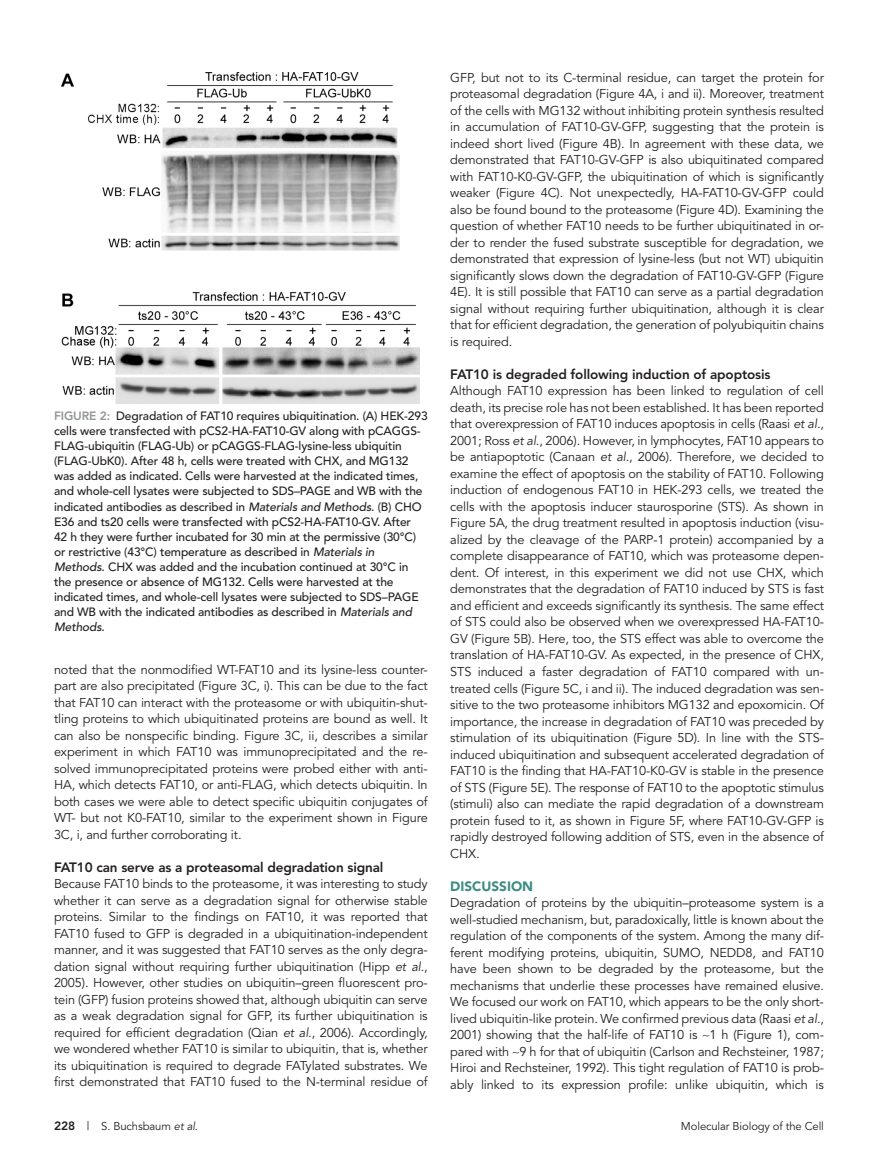
<style>
.page{position:relative;width:878px;height:1175px;background:#fff}
.page>*{position:absolute;margin:0;border:0;box-sizing:border-box;transform-origin:0 0}
.t1{font:800 13.5px "Avenir";letter-spacing:-.01em;color:#231f20}
.t2{font:900 13.5px "Avenir";color:#3e8c83}
.ParaFL{font:12.75px/16.5px "Avenir";letter-spacing:-.01em;color:#231f20;text-align:justify}
.Para{font:12.75px/16.5px "Avenir";letter-spacing:-.01em;color:#231f20;text-align:justify}
.FigCaption{font:500 12px/15px "Avenir";letter-spacing:-.01em;color:#231f20}
.t3{font:11.25px "Avenir";letter-spacing:-.01em;color:#231f20}
.s1{font-weight:800;color:#939598}
.s2{font-style:italic}
.s3{font-weight:800;font-size:12px}
.s4{font-size:12px}
</style>
<div class="page">
<img style="left:62px;top:72px;width:358px;height:331px">
<p class="FigCaption" style="left:54px;top:409px;width:375px"><span class="s1">FIGURE 2:</span> Degradation of FAT10 requires ubiquitination. (A) HEK-293 cells were transfected with pCS2-HA-FAT10-GV along with pCAGGS-FLAG-ubiquitin (FLAG-Ub) or pCAGGS-FLAG-lysine-less ubiquitin (FLAG-UbK0). After 48 h, cells were treated with CHX, and MG132 was added as indicated. Cells were harvested at the indicated times, and whole-cell lysates were subjected to SDS–PAGE and WB with the indicated antibodies as described in <span class="s2">Materials and Methods</span>. (B) CHO E36 and ts20 cells were transfected with pCS2-HA-FAT10-GV. After<br>42 h they were further incubated for 30 min at the permissive (30°C) or restrictive (43°C) temperature as described in <span class="s2">Materials in Methods</span>. CHX was added and the incubation continued at 30°C in the presence or absence of MG132. Cells were harvested at the indicated times, and whole-cell lysates were subjected to SDS–PAGE and WB with the indicated antibodies as described in <span class="s2">Materials and Methods</span>.</p>
<p class="Para" style="left:54px;top:661px;width:375px">noted that the nonmodified WT-FAT10 and its lysine-less counter&shy;part are also precipitated (Figure 3C, i). This can be due to the fact that FAT10 can interact with the proteasome or with ubiquitin-shut&shy;tling proteins to which ubiquitinated proteins are bound as well. It can also be nonspecific binding. Figure 3C, ii, describes a similar experiment in which FAT10 was immunoprecipitated and the re&shy;solved immunoprecipitated proteins were probed either with anti-HA, which detects FAT10, or anti-FLAG, which detects ubiquitin. In both cases we were able to detect specific ubiquitin conjugates of WT- but not K0-FAT10, similar to the experiment shown in Figure 3C, i, and further corroborating it.</p>
<h2 class="t1" style="left:54px;top:859px;width:331px">FAT10 can serve as a proteasomal degradation signal</h2>
<p class="ParaFL" style="left:54px;top:876px;width:375px">Because FAT10 binds to the proteasome, it was interesting to study whether it can serve as a degradation signal for otherwise stable proteins. Similar to the findings on FAT10, it was reported that FAT10 fused to GFP is degraded in a ubiquitination-independent manner, and it was suggested that FAT10 serves as the only degra&shy;dation signal without requiring further ubiquitination (Hipp <span class="s2">et al.</span>, 2005). However, other studies on ubiquitin–green fluorescent pro&shy;tein (GFP) fusion proteins showed that, although ubiquitin can serve as a weak degradation signal for GFP, its further ubiquitination is required for efficient degradation (Qian <span class="s2">et al.</span>, 2006). Accordingly, we wondered whether FAT10 is similar to ubiquitin, that is, whether its ubiquitination is required to degrade FATylated substrates. We first demonstrated that FAT10 fused to the N-terminal residue of</p>
<p class="ParaFL" style="left:450px;top:69px;width:375px">GFP, but not to its C-terminal residue, can target the protein for proteasomal degradation (Figure 4A, i and ii). Moreover, treatment of the cells with MG132 without inhibiting protein synthesis resulted in accumulation of FAT10-GV-GFP, suggesting that the protein is indeed short lived (Figure 4B). In agreement with these data, we demonstrated that FAT10-GV-GFP is also ubiquitinated compared with FAT10-K0-GV-GFP, the ubiquitination of which is significantly weaker (Figure 4C). Not unexpectedly, HA-FAT10-GV-GFP could also be found bound to the proteasome (Figure 4D). Examining the question of whether FAT10 needs to be further ubiquitinated in or&shy;der to render the fused substrate susceptible for degradation, we demonstrated that expression of lysine-less (but not WT) ubiquitin significantly slows down the degradation of FAT10-GV-GFP (Figure 4E). It is still possible that FAT10 can serve as a partial degradation signal without requiring further ubiquitination, although it is clear that for efficient degradation, the generation of polyubiquitin chains is required.</p>
<h2 class="t1" style="left:450px;top:366px;width:322px">FAT10 is degraded following induction of apoptosis</h2>
<p class="ParaFL" style="left:450px;top:383px;width:375px">Although FAT10 expression has been linked to regulation of cell death, its precise role has not been established. It has been reported that overexpression of FAT10 induces apoptosis in cells (Raasi <span class="s2">et al.</span>, 2001; Ross <span class="s2">et al.</span>, 2006). However, in lymphocytes, FAT10 appears to be antiapoptotic (Canaan <span class="s2">et al.</span>, 2006). Therefore, we decided to examine the effect of apoptosis on the stability of FAT10. Following induction of endogenous FAT10 in HEK-293 cells, we treated the cells with the apoptosis inducer staurosporine (STS). As shown in Figure 5A, the drug treatment resulted in apoptosis induction (visu&shy;alized by the cleavage of the PARP-1 protein) accompanied by a complete disappearance of FAT10, which was proteasome depen&shy;dent. Of interest, in this experiment we did not use CHX, which demonstrates that the degradation of FAT10 induced by STS is fast and efficient and exceeds significantly its synthesis. The same effect of STS could also be observed when we overexpressed HA-FAT10- GV (Figure 5B). Here, too, the STS effect was able to overcome the translation of HA-FAT10-GV. As expected, in the presence of CHX, STS induced a faster degradation of FAT10 compared with un&shy;treated cells (Figure 5C, i and ii). The induced degradation was sen&shy;sitive to the two proteasome inhibitors MG132 and epoxomicin. Of importance, the increase in degradation of FAT10 was preceded by stimulation of its ubiquitination (Figure 5D). In line with the STS&shy;induced ubiquitination and subsequent accelerated degradation of FAT10 is the finding that HA-FAT10-K0-GV is stable in the presence of STS (Figure 5E). The response of FAT10 to the apoptotic stimulus (stimuli) also can mediate the rapid degradation of a downstream protein fused to it, as shown in Figure 5F, where FAT10-GV-GFP is rapidly destroyed following addition of STS, even in the absence of CHX.</p>
<h1 class="t2" style="left:450px;top:877px;width:84px">DISCUSSION</h1>
<p class="ParaFL" style="left:450px;top:894px;width:375px">Degradation of proteins by the ubiquitin–proteasome system is a well-studied mechanism, but, paradoxically, little is known about the regulation of the components of the system. Among the many dif&shy;ferent modifying proteins, ubiquitin, SUMO, NEDD8, and FAT10 have been shown to be degraded by the proteasome, but the mechanisms that underlie these processes have remained elusive.<br>We focused our work on FAT10, which appears to be the only short&shy;lived ubiquitin-like protein. We confirmed previous data (Raasi <span class="s2">et al.</span>, 2001) showing that the half-life of FAT10 is ∼1 h (Figure 1), com&shy;pared with ∼9 h for that of ubiquitin (Carlson and Rechsteiner, 1987; Hiroi and Rechsteiner, 1992). This tight regulation of FAT10 is prob&shy;ably linked to its expression profile: unlike ubiquitin, which is</p>
<p class="t3" style="left:54px;top:1119px;width:146px"><span class="s3">228</span> <span class="s4">|</span> S. Buchsbaum <span class="s2">et al</span>.</p>
<p class="t3" style="left:681px;top:1119px;width:144px">Molecular Biology of the Cell</p>
</div>
